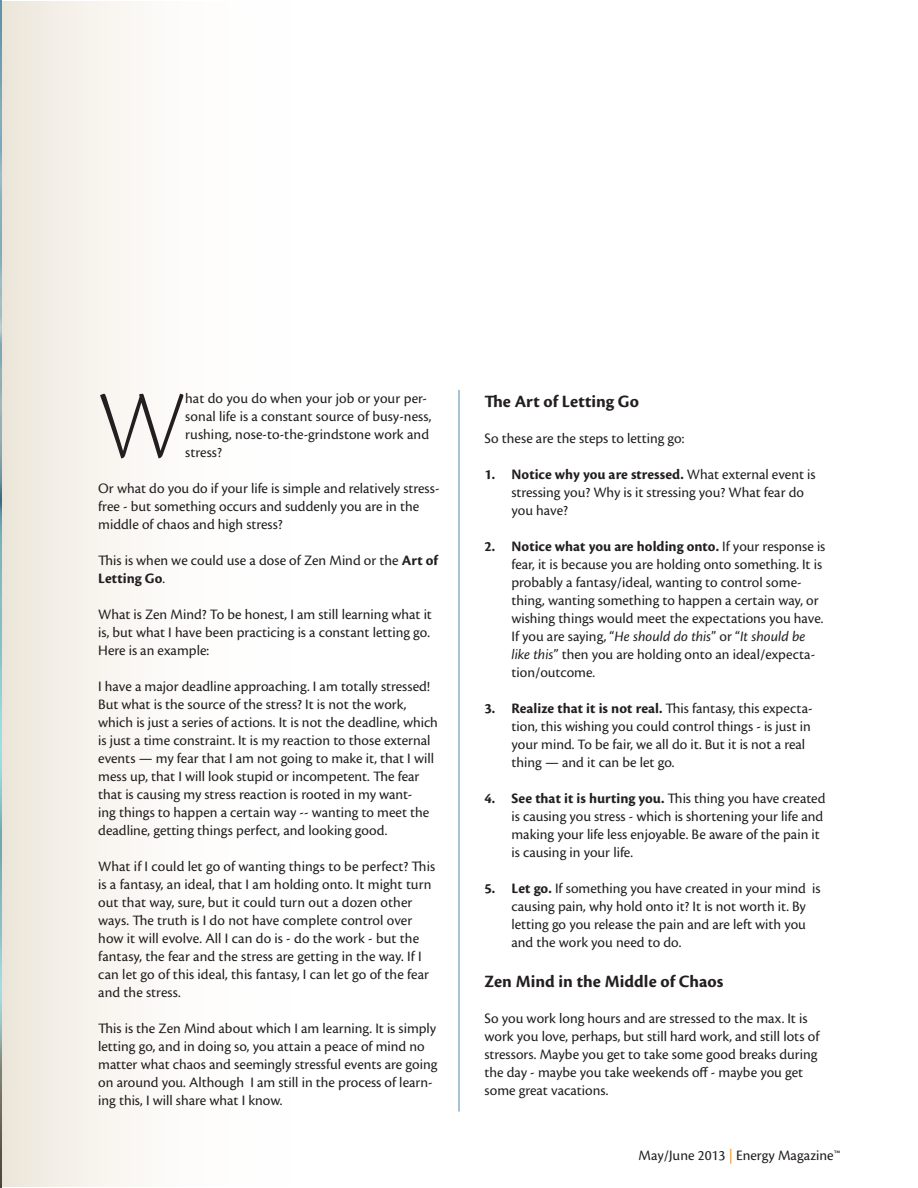
<style>
.page{position:relative;width:918px;height:1188px;background:#fff}
.page>*{position:absolute;margin:0;border:0;box-sizing:border-box;transform-origin:0 0}
.t1{font:100.95px "Cronos Pro Lt Disp";color:#231f20}
.t2{font:700 18px "Cronos Pro";color:#231f20}
.t3{font:15px/18px "Cronos Pro";color:#231f20}
.s1{font-weight:700}
.s2{font-style:italic}
.s3{color:#f7931d}
</style>
<div class="page">
<div style="left:2px;top:2px;width:338px;height:1184px;background:linear-gradient(to right,#f1ebe2,#fff)"></div>
<img style="left:0;top:0;width:2px;height:1188px">
<hr style="left:458px;top:390px;width:2px;height:722px;background:#8badc8">
<h1 class="t1" style="left:98px;top:368px;width:89px">W</h1>
<p class="t3" style="left:185px;top:390px;width:248px">hat do you do when your job or your per&shy;sonal life is a constant source of busy-ness, rushing, nose-to-the-grindstone work and stress?</p>
<p class="t3" style="left:98px;top:480px;width:343px">Or what do you do if your life is simple and relatively stress&shy;free - but something occurs and suddenly you are in the middle of chaos and high stress?</p>
<p class="t3" style="left:98px;top:552px;width:341px">This is when we could use a dose of Zen Mind or the <span class="s1">Art of<br>Letting Go</span>.</p>
<p class="t3" style="left:98px;top:606px;width:335px">What is Zen Mind? To be honest, I am still learning what it is, but what I have been practicing is a constant letting go.<br>Here is an example:</p>
<p class="t3" style="left:98px;top:678px;width:341px">I have a major deadline approaching. I am totally stressed!<br>But what is the source of the stress? It is not the work, which is just a series of actions. It is not the deadline, which is just a time constraint. It is my reaction to those external events — my fear that I am not going to make it, that I will mess up, that I will look stupid or incompetent. The fear that is causing my stress reaction is rooted in my want-<br>ing things to happen a certain way -- wanting to meet the deadline, getting things perfect, and looking good.</p>
<p class="t3" style="left:98px;top:858px;width:338px">What if I could let go of wanting things to be perfect? This is a fantasy, an ideal, that I am holding onto. It might turn out that way, sure, but it could turn out a dozen other ways. The truth is I do not have complete control over how it will evolve. All I can do is - do the work - but the fantasy, the fear and the stress are getting in the way. If I can let go of this ideal, this fantasy, I can let go of the fear and the stress.</p>
<p class="t3" style="left:98px;top:1020px;width:341px">This is the Zen Mind about which I am learning. It is simply letting go, and in doing so, you attain a peace of mind no matter what chaos and seemingly stressful events are going on around you. Although I am still in the process of learn&shy;ing this, I will share what I know.</p>
<p class="t2" style="left:484px;top:391px;width:156px">The Art of Letting Go</p>
<p class="t3" style="left:484px;top:429px;width:201px">So these are the steps to letting go:</p>
<p class="t3" style="left:512px;top:465px;width:306px;text-indent:-27px"><span class="s1">1. Notice why you are stressed.</span> What external event is stressing you? Why is it stressing you? What fear do you have?</p>
<p class="t3" style="left:512px;top:537px;width:315px;text-indent:-27px"><span class="s1">2. Notice what you are holding onto.</span> If your response is fear, it is because you are holding onto something. It is probably a fantasy/ideal, wanting to control some&shy;thing, wanting something to happen a certain way, or wishing things would meet the expectations you have.<br>If you are saying, “<span class="s2">He should do this</span>” or “<span class="s2">It should be like this</span>” then you are holding onto an ideal/expecta&shy;tion/outcome.</p>
<p class="t3" style="left:512px;top:699px;width:303px;text-indent:-27px"><span class="s1">3. Realize that it is not real.</span> This fantasy, this expecta&shy;tion, this wishing you could control things - is just in your mind. To be fair, we all do it. But it is not a real thing — and it can be let go.</p>
<p class="t3" style="left:512px;top:789px;width:316px;text-indent:-27px"><span class="s1">4. See that it is hurting you.</span> This thing you have created is causing you stress - which is shortening your life and making your life less enjoyable. Be aware of the pain it is causing in your life.</p>
<p class="t3" style="left:512px;top:879px;width:311px;text-indent:-27px"><span class="s1">5. Let go.</span> If something you have created in your mind is causing pain, why hold onto it? It is not worth it. By letting go you release the pain and are left with you and the work you need to do.</p>
<p class="t2" style="left:484px;top:971px;width:240px">Zen Mind in the Middle of Chaos</p>
<p class="t3" style="left:484px;top:1009px;width:336px">So you work long hours and are stressed to the max. It is work you love, perhaps, but still hard work, and still lots of stressors. Maybe you get to take some good breaks during the day - maybe you take weekends off - maybe you get some great vacations.</p>
<p class="t3" style="left:639px;top:1146px;width:203px">May/June 2013 <span class="s3">|</span> Energy Magazine™</p>
</div>
